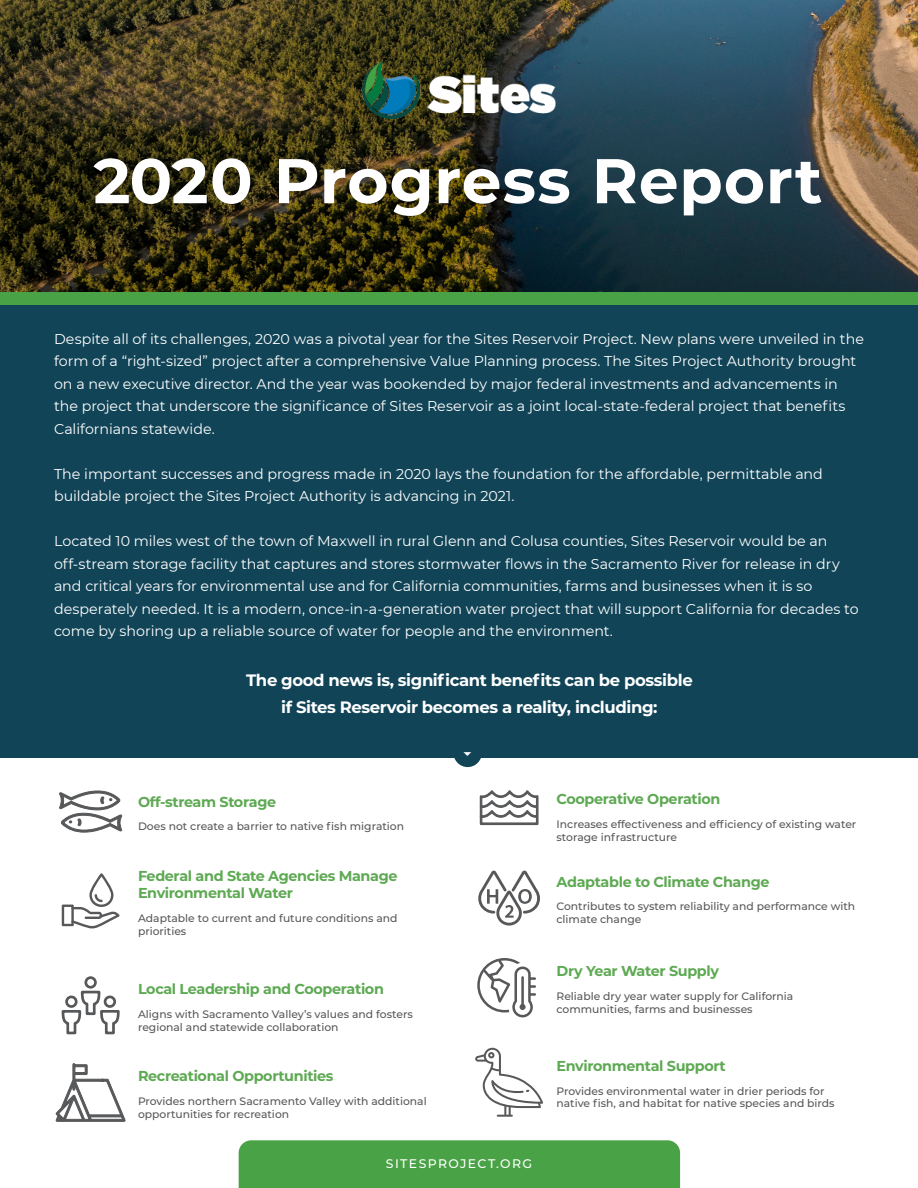
<style>
.page{position:relative;width:918px;height:1188px;background:#fff}
.page>*{position:absolute;margin:0;border:0;box-sizing:border-box;transform-origin:0 0}
.t1{font:700 63px "Montserrat";letter-spacing:.01em;color:#fff}
.Callout_Medium{font:700 16.5px/27px "Montserrat";letter-spacing:-.025em;color:#fff;text-align:center}
.Heading_Medium{font:700 14.4px/17.2px "Montserrat";letter-spacing:-.025em;color:#5ea953}
.Subject_Header{font:14.25px/22.5px "Montserrat";color:#fff}
.t2{font:500 12.45px "Montserrat";letter-spacing:.11em;color:#fff}
.Body_Text{font:500 10.8px/12.9px "Montserrat";color:#57585a}
</style>
<div class="page">
<div style="left:0;top:305px;width:918px;height:453px;background:#114457"></div>
<img style="left:0;top:0;width:918px;height:292px">
<div style="left:0;top:292px;width:918px;height:13px;background:#49a346"></div>
<div style="left:453px;top:738px;width:29px;height:29px;background:#114457;border-radius:50%"></div>
<div style="left:239px;top:1140px;width:441px;height:48px;background:#49a346"></div>
<img style="left:351px;top:50px;width:216px;height:80px">
<svg style="left:59px;top:790px;width:63px;height:42px"></svg>
<svg style="left:62px;top:873px;width:58px;height:55px"></svg>
<svg style="left:61px;top:976px;width:59px;height:59px"></svg>
<svg style="left:55px;top:1063px;width:71px;height:59px"></svg>
<svg style="left:479px;top:790px;width:60px;height:36px"></svg>
<svg style="left:478px;top:871px;width:62px;height:55px"></svg>
<svg style="left:477px;top:958px;width:59px;height:59px"></svg>
<svg style="left:475px;top:1048px;width:68px;height:69px"></svg>
<p class="t1" style="left:93px;top:135px;width:730px">2020 Progress Report</p>
<p class="Subject_Header" style="left:54px;top:327px;width:811px">Despite all of its challenges, 2020 was a pivotal year for the Sites Reservoir Project. New plans were unveiled in the form of a “right-sized” project after a comprehensive Value Planning process. The Sites Project Authority brought on a new executive director. And the year was bookended by major federal investments and advancements in the project that underscore the significance of Sites Reservoir as a joint local-state-federal project that benefits Californians statewide.</p>
<p class="Subject_Header" style="left:54px;top:462px;width:770px">The important successes and progress made in 2020 lays the foundation for the affordable, permittable and buildable project the Sites Project Authority is advancing in 2021.</p>
<p class="Subject_Header" style="left:54px;top:529px;width:806px">Located 10 miles west of the town of Maxwell in rural Glenn and Colusa counties, Sites Reservoir would be an off-stream storage facility that captures and stores stormwater flows in the Sacramento River for release in dry and critical years for environmental use and for California communities, farms and businesses when it is so desperately needed. It is a modern, once-in-a-generation water project that will support California for decades to come by shoring up a reliable source of water for people and the environment.</p>
<p class="Callout_Medium" style="left:246px;top:666px;width:448px">The good news is, significant benefits can be possible if Sites Reservoir becomes a reality, including:</p>
<p class="Heading_Medium" style="left:138px;top:792px;width:140px">Off-stream Storage</p>
<p class="Body_Text" style="left:138px;top:820px;width:268px">Does not create a barrier to native fish migration</p>
<p class="Heading_Medium" style="left:138px;top:866px;width:261px">Federal and State Agencies Manage<br>Environmental Water</p>
<p class="Body_Text" style="left:138px;top:911px;width:261px">Adaptable to current and future conditions and priorities</p>
<p class="Heading_Medium" style="left:138px;top:979px;width:247px">Local Leadership and Cooperation</p>
<p class="Body_Text" style="left:138px;top:1007px;width:276px">Aligns with Sacramento Valley’s values and fosters regional and statewide collaboration</p>
<p class="Heading_Medium" style="left:138px;top:1067px;width:197px">Recreational Opportunities</p>
<p class="Body_Text" style="left:138px;top:1094px;width:290px">Provides northern Sacramento Valley with additional opportunities for recreation</p>
<p class="t2" style="left:386px;top:1155px;width:148px">SITESPROJECT.ORG</p>
<p class="Heading_Medium" style="left:557px;top:790px;width:165px">Cooperative Operation</p>
<p class="Body_Text" style="left:557px;top:817px;width:301px">Increases effectiveness and efficiency of existing water storage infrastructure</p>
<p class="Heading_Medium" style="left:557px;top:872px;width:214px">Adaptable to Climate Change</p>
<p class="Body_Text" style="left:557px;top:900px;width:300px">Contributes to system reliability and performance with climate change</p>
<p class="Heading_Medium" style="left:557px;top:962px;width:164px">Dry Year Water Supply</p>
<p class="Body_Text" style="left:557px;top:989px;width:238px">Reliable dry year water supply for California communities, farms and businesses</p>
<p class="Heading_Medium" style="left:557px;top:1056px;width:171px">Environmental Support</p>
<p class="Body_Text" style="left:557px;top:1084px;width:280px">Provides environmental water in drier periods for native fish, and habitat for native species and birds</p>
</div>
